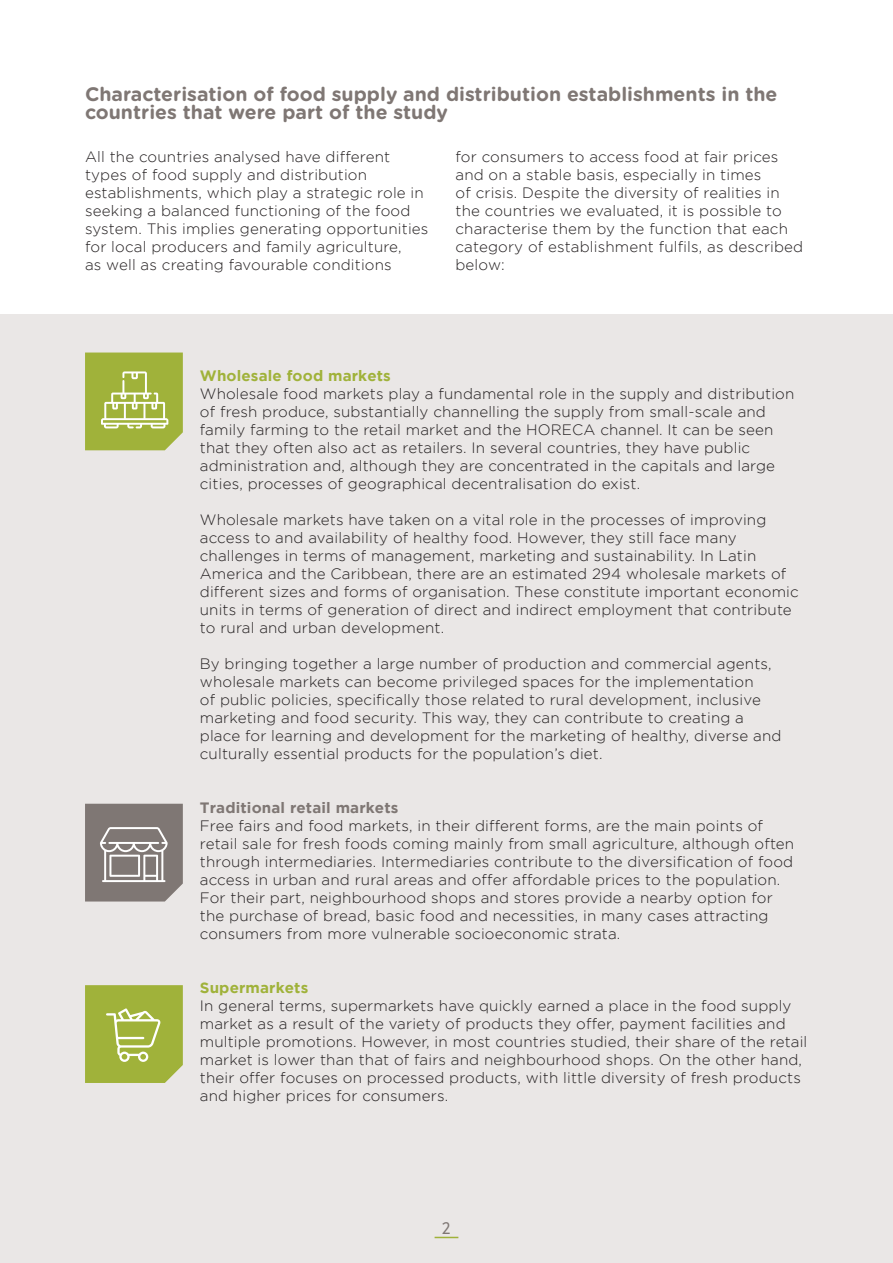
<style>
.page{position:relative;width:893px;height:1263px;background:#fff}
.page>*{position:absolute;margin:0;border:0;box-sizing:border-box;transform-origin:0 0}
.t1{font:700 19.5px/18px "Gotham Rounded";color:#7f7774}
.t2{font:18px "Scala Sans Regular LF";color:#7f7774}
.t3{font:300 15px/18px "Gotham";letter-spacing:.01em;color:#231f20}
.t4{font:700 15px "Gotham";letter-spacing:.01em;color:#a0b23a}
.t5{font:700 15px "Gotham";letter-spacing:.01em;color:#7f7774}
</style>
<div class="page">
<div style="left:0;top:315px;width:893px;height:948px;background:#eae7e6"></div>
<svg style="left:85px;top:352px;width:98px;height:98px;background:#abbb52"></svg>
<svg style="left:85px;top:804px;width:98px;height:97px;background:#8e8784"></svg>
<svg style="left:85px;top:985px;width:98px;height:98px;background:#a8b84b"></svg>
<svg style="left:435px;top:1237px;width:23px;height:1px"></svg>
<p class="t1" style="left:85px;top:84px;width:694px">Characterisation of food supply and distribution establishments in the countries that were part of the study</p>
<p class="t3" style="left:85px;top:147px;width:345px">All the countries analysed have different types of food supply and distribution establishments, which play a strategic role in seeking a balanced functioning of the food system. This implies generating opportunities for local producers and family agriculture,<br>as well as creating favourable conditions</p>
<p class="t3" style="left:455px;top:147px;width:349px">for consumers to access food at fair prices and on a stable basis, especially in times<br>of crisis. Despite the diversity of realities in the countries we evaluated, it is possible to characterise them by the function that each category of establishment fulfils, as described below:</p>
<p class="t4" style="left:200px;top:367px;width:193px">Wholesale food markets</p>
<p class="t3" style="left:200px;top:384px;width:596px">Wholesale food markets play a fundamental role in the supply and distribution of fresh produce, substantially channelling the supply from small-scale and family farming to the retail market and the HORECA channel. It can be seen that they often also act as retailers. In several countries, they have public administration and, although they are concentrated in the capitals and large cities, processes of geographical decentralisation do exist.</p>
<p class="t3" style="left:200px;top:510px;width:600px">Wholesale markets have taken on a vital role in the processes of improving access to and availability of healthy food. However, they still face many challenges in terms of management, marketing and sustainability. In Latin America and the Caribbean, there are an estimated 294 wholesale markets of different sizes and forms of organisation. These constitute important economic units in terms of generation of direct and indirect employment that contribute to rural and urban development.</p>
<p class="t3" style="left:200px;top:654px;width:583px">By bringing together a large number of production and commercial agents, wholesale markets can become privileged spaces for the implementation<br>of public policies, specifically those related to rural development, inclusive marketing and food security. This way, they can contribute to creating a place for learning and development for the marketing of healthy, diverse and culturally essential products for the population’s diet.</p>
<p class="t5" style="left:200px;top:799px;width:200px">Traditional retail markets</p>
<p class="t3" style="left:200px;top:816px;width:596px">Free fairs and food markets, in their different forms, are the main points of retail sale for fresh foods coming mainly from small agriculture, although often through intermediaries. Intermediaries contribute to the diversification of food access in urban and rural areas and offer affordable prices to the population.<br>For their part, neighbourhood shops and stores provide a nearby option for the purchase of bread, basic food and necessities, in many cases attracting consumers from more vulnerable socioeconomic strata.</p>
<p class="t4" style="left:200px;top:979px;width:110px">Supermarkets</p>
<p class="t3" style="left:200px;top:996px;width:609px">In general terms, supermarkets have quickly earned a place in the food supply market as a result of the variety of products they offer, payment facilities and multiple promotions. However, in most countries studied, their share of the retail market is lower than that of fairs and neighbourhood shops. On the other hand, their offer focuses on processed products, with little diversity of fresh products and higher prices for consumers.</p>
<p class="t2" style="left:442px;top:1218px;width:10px">2</p>
</div>
